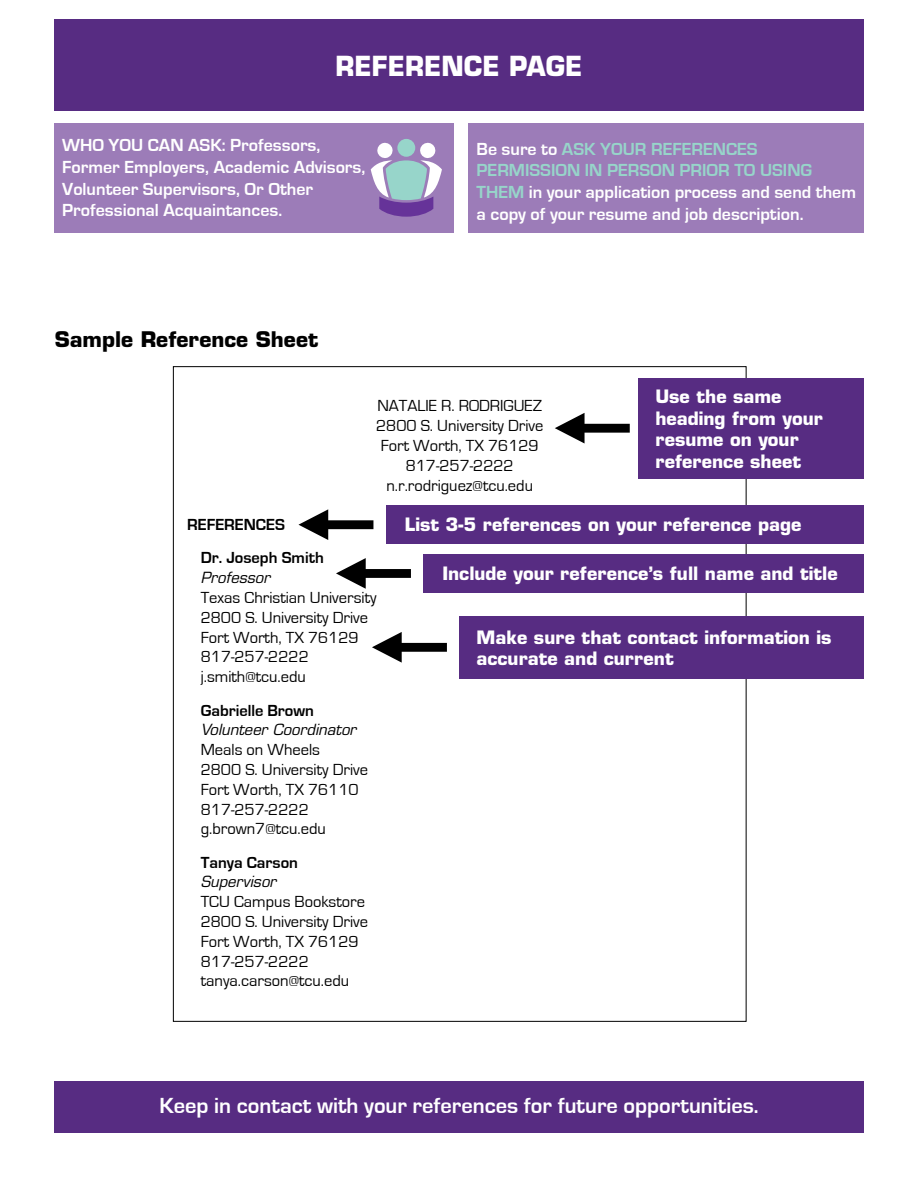
<style>
.page{position:relative;width:918px;height:1188px;background:#fff}
.page>*{position:absolute;margin:0;border:0;box-sizing:border-box;transform-origin:0 0}
.t1{font:700 27px "Eurostile";color:#fff;scale:.95 1}
.t2{font:700 22.5px "Eurostile";color:#fff}
.t3{font:700 21px "Eurostile";color:#000}
.t4{font:700 18px/21.6px "Eurostile";color:#fff}
.t5{font:700 18px/21.6px "Eurostile";color:#fff}
.t6{font:16.5px "Eurostile";color:#000}
.t7{font:700 16.5px "Eurostile";color:#000}
.t8{font:italic 15px "Eurostile";color:#000}
.s1{color:#97d5ca}
</style>
<div class="page">
<svg style="left:298px;top:509px;width:75px;height:31px"></svg>
<svg style="left:336px;top:558px;width:75px;height:31px"></svg>
<svg style="left:372px;top:632px;width:75px;height:31px"></svg>
<svg style="left:555px;top:413px;width:75px;height:30px"></svg>
<div style="left:639px;top:378px;width:225px;height:101px;background:#572c82"></div>
<div style="left:386px;top:506px;width:478px;height:38px;background:#572c82"></div>
<div style="left:424px;top:554px;width:440px;height:39px;background:#572c82"></div>
<div style="left:460px;top:616px;width:404px;height:63px;background:#572c82"></div>
<div style="left:54px;top:19px;width:810px;height:92px;background:#572c82"></div>
<div style="left:54px;top:1081px;width:810px;height:51px;background:#572c82"></div>
<div style="left:468px;top:124px;width:396px;height:109px;background:#9c7cb8"></div>
<div style="left:54px;top:124px;width:400px;height:109px;background:#9c7cb8"></div>
<svg style="left:371px;top:139px;width:71px;height:78px"></svg>
<p class="t1" style="left:335px;top:50px;width:262px">REFERENCE PAGE</p>
<p class="t4" style="left:62px;top:135px;width:305px">WHO YOU CAN ASK: Professors,<br>Former Employers, Academic Advisors,<br>Volunteer Supervisors, Or Other<br>Professional Acquaintances.</p>
<p class="t4" style="left:477px;top:138px;width:381px">Be sure to <span class="s1">ASK YOUR REFERENCES PERMISSION IN PERSON PRIOR TO USING THEM</span> in your application process and send them a copy of your resume and job description.</p>
<p class="t3" style="left:55px;top:326px;width:265px">Sample Reference Sheet</p>
<p class="t6" style="left:377px;top:397px;width:166px">NATALIE R. RODRIGUEZ</p>
<p class="t6" style="left:376px;top:417px;width:169px">2800 S. University Drive</p>
<p class="t6" style="left:381px;top:437px;width:159px">Fort Worth, TX 76129</p>
<p class="t6" style="left:406px;top:456px;width:110px">817-257-2222</p>
<p class="t6" style="left:386px;top:476px;width:148px">n.r.rodriguez@tcu.edu</p>
<p class="t5" style="left:655px;top:385px;width:169px">Use the same heading from your resume on your reference sheet</p>
<p class="t7" style="left:187px;top:516px;width:99px">REFERENCES</p>
<p class="t7" style="left:201px;top:549px;width:125px">Dr. Joseph Smith</p>
<p class="t8" style="left:201px;top:569px;width:71px">Professor</p>
<p class="t6" style="left:201px;top:589px;width:177px">Texas Christian University</p>
<p class="t6" style="left:201px;top:609px;width:169px">2800 S. University Drive</p>
<p class="t6" style="left:201px;top:628px;width:159px">Fort Worth, TX 76129</p>
<p class="t6" style="left:201px;top:648px;width:110px">817-257-2222</p>
<p class="t6" style="left:201px;top:668px;width:107px">j.smith@tcu.edu</p>
<p class="t7" style="left:201px;top:701px;width:115px">Gabrielle Brown</p>
<p class="t8" style="left:201px;top:721px;width:157px">Volunteer Coordinator</p>
<p class="t6" style="left:201px;top:741px;width:121px">Meals on Wheels</p>
<p class="t6" style="left:201px;top:761px;width:169px">2800 S. University Drive</p>
<p class="t6" style="left:201px;top:780px;width:159px">Fort Worth, TX 76110</p>
<p class="t6" style="left:201px;top:800px;width:110px">817-257-2222</p>
<p class="t6" style="left:201px;top:820px;width:127px">g.brown7@tcu.edu</p>
<p class="t7" style="left:201px;top:853px;width:99px">Tanya Carson</p>
<p class="t8" style="left:201px;top:873px;width:77px">Supervisor</p>
<p class="t6" style="left:201px;top:893px;width:166px">TCU Campus Bookstore</p>
<p class="t6" style="left:201px;top:913px;width:169px">2800 S. University Drive</p>
<p class="t6" style="left:201px;top:933px;width:159px">Fort Worth, TX 76129</p>
<p class="t6" style="left:201px;top:952px;width:110px">817-257-2222</p>
<p class="t6" style="left:201px;top:972px;width:150px">tanya.carson@tcu.edu</p>
<p class="t5" style="left:405px;top:513px;width:398px">List 3-5 references on your reference page</p>
<p class="t5" style="left:442px;top:562px;width:397px">Include your reference’s full name and title</p>
<p class="t5" style="left:477px;top:626px;width:356px">Make sure that contact information is accurate and current</p>
<p class="t2" style="left:159px;top:1094px;width:601px">Keep in contact with your references for future opportunities.</p>
</div>
